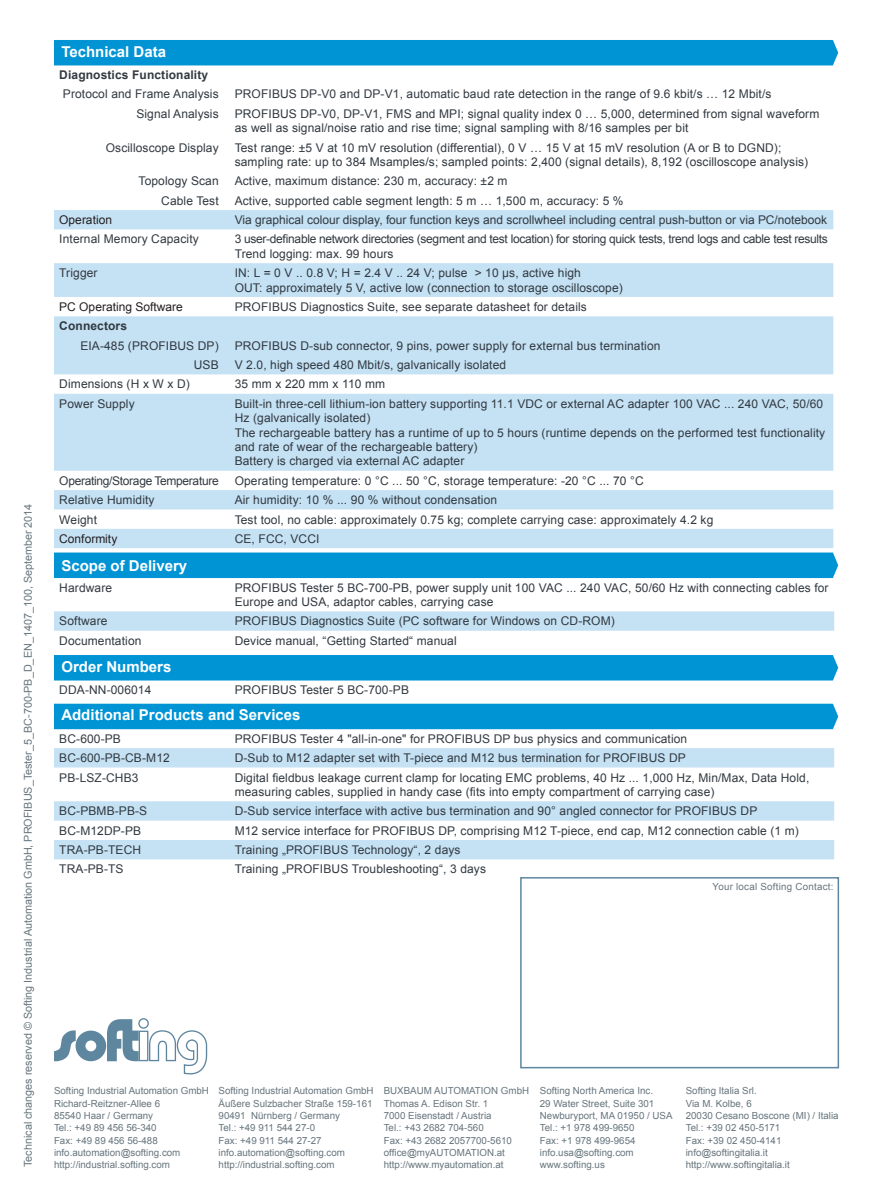
<style>
.page{position:relative;width:893px;height:1188px;background:#fff}
.page>*{position:absolute;margin:0;border:0;box-sizing:border-box;transform-origin:0 0}
.t1{font:700 15px "Arial";color:#fff}
.t2{font:12px/14.4px "Arial";letter-spacing:.01em;color:#313940}
.t3{font:12px/14.4px "Arial";letter-spacing:-.025em;color:#313940}
.t4{font:12px "Arial";color:#231f20}
.t5{font:700 12px "Arial";letter-spacing:.01em;color:#313940}
.t6{font:10.8px "Arial";color:#66757d}
.t7{font:9.75px/12.3px "Arial";color:#66757d}
.t8{font:9.75px "Arial";letter-spacing:.025em;color:#66757d}
</style>
<div class="page">
<svg style="left:54px;top:210px;width:779px;height:338px;fill:#c5e1f4"></svg>
<svg style="left:54px;top:748px;width:780px;height:111px;fill:#cde5f5"></svg>
<div style="left:54px;top:40px;width:784px;height:25px;background:#0094d5"></div>
<div style="left:54px;top:655px;width:784px;height:26px;background:#0094d5"></div>
<div style="left:54px;top:704px;width:784px;height:25px;background:#0094d5"></div>
<svg style="left:54px;top:611px;width:780px;height:20px;background:#c6e1f4"></svg>
<div style="left:54px;top:553px;width:784px;height:25px;background:#0094d5"></div>
<div style="left:520px;top:877px;width:319px;height:191px;background:#fff;border:2px solid #5e869f"></div>
<div style="left:138px;top:1018px;width:11px;height:11px;border:1px solid #5e869f;border-radius:50%"></div>
<svg style="left:54px;top:1019px;width:153px;height:55px"></svg>
<p class="t6" style="left:21px;top:1167px;width:665px;rotate:-90deg">Technical changes reserved © Softing Industrial Automation GmbH, PROFIBUS_Tester_5_BC-700-PB_D_EN_1407_100, September 2014</p>
<p class="t1" style="left:61px;top:41px;width:106px">Technical Data</p>
<p class="t5" style="left:59px;top:67px;width:150px">Diagnostics Functionality</p>
<p class="t2" style="left:63px;top:87px;width:157px">Protocol and Frame Analysis</p>
<p class="t2" style="left:235px;top:87px;width:538px">PROFIBUS DP-V0 and DP-V1, automatic baud rate detection in the range of 9.6 kbit/s … 12 Mbit/s</p>
<p class="t2" style="left:136px;top:107px;width:84px">Signal Analysis</p>
<p class="t2" style="left:235px;top:107px;width:586px">PROFIBUS DP-V0, DP-V1, FMS and MPI; signal quality index 0 … 5,000, determined from signal waveform as well as signal/noise ratio and rise time; signal sampling with 8/16 samples per bit</p>
<p class="t2" style="left:106px;top:140px;width:114px">Oscilloscope Display</p>
<p class="t2" style="left:235px;top:140px;width:575px">Test range: ±5 V at 10 mV resolution (differential), 0 V … 15 V at 15 mV resolution (A or B to DGND); sampling rate: up to 384 Msamples/s; sampled points: 2,400 (signal details), 8,192 (oscilloscope analysis)</p>
<p class="t2" style="left:139px;top:174px;width:82px">Topology Scan</p>
<p class="t2" style="left:235px;top:174px;width:274px">Active, maximum distance: 230 m, accuracy: ±2 m</p>
<p class="t2" style="left:161px;top:193px;width:59px">Cable Test</p>
<p class="t2" style="left:235px;top:193px;width:390px">Active, supported cable segment length: 5 m … 1,500 m, accuracy: 5 %</p>
<p class="t4" style="left:59px;top:212px;width:54px">Operation</p>
<p class="t2" style="left:235px;top:213px;width:594px">Via graphical colour display, four function keys and scrollwheel including central push-button or via PC/notebook</p>
<p class="t2" style="left:59px;top:232px;width:141px">Internal Memory Capacity</p>
<p class="t3" style="left:235px;top:232px;width:595px">3 user-definable network directories (segment and test location) for storing quick tests, trend logs and cable test results<br>Trend logging: max. 99 hours</p>
<p class="t2" style="left:59px;top:266px;width:40px">Trigger</p>
<p class="t2" style="left:235px;top:266px;width:390px">IN: L = 0 V .. 0.8 V; H = 2.4 V .. 24 V; pulse &gt; 10 μs, active high<br>OUT: approximately 5 V, active low (connection to storage oscilloscope)</p>
<p class="t4" style="left:59px;top:299px;width:125px">PC Operating Software</p>
<p class="t2" style="left:235px;top:300px;width:354px">PROFIBUS Diagnostics Suite, see separate datasheet for details</p>
<p class="t5" style="left:59px;top:318px;width:69px">Connectors</p>
<p class="t2" style="left:80px;top:338px;width:140px">EIA-485 (PROFIBUS DP)</p>
<p class="t2" style="left:235px;top:338px;width:427px">PROFIBUS D-sub connector, 9 pins, power supply for external bus termination</p>
<p class="t2" style="left:194px;top:358px;width:26px">USB</p>
<p class="t2" style="left:235px;top:358px;width:273px">V 2.0, high speed 480 Mbit/s, galvanically isolated</p>
<p class="t2" style="left:59px;top:377px;width:132px">Dimensions (H x W x D)</p>
<p class="t2" style="left:235px;top:377px;width:152px">35 mm x 220 mm x 110 mm</p>
<p class="t2" style="left:59px;top:397px;width:77px">Power Supply</p>
<p class="t2" style="left:235px;top:397px;width:592px">Built-in three-cell lithium-ion battery supporting 11.1 VDC or external AC adapter 100 VAC ... 240 VAC, 50/60<br>Hz (galvanically isolated)<br>The rechargeable battery has a runtime of up to 5 hours (runtime depends on the performed test functionality and rate of wear of the rechargeable battery)<br>Battery is charged via external AC adapter</p>
<p class="t3" style="left:59px;top:474px;width:161px">Operating/Storage Temperature</p>
<p class="t2" style="left:235px;top:474px;width:411px">Operating temperature: 0 °C ... 50 °C, storage temperature: -20 °C ... 70 °C</p>
<p class="t2" style="left:59px;top:493px;width:97px">Relative Humidity</p>
<p class="t2" style="left:235px;top:493px;width:264px">Air humidity: 10 % ... 90 % without condensation</p>
<p class="t2" style="left:59px;top:512px;width:39px">Weight</p>
<p class="t2" style="left:235px;top:512px;width:480px">Test tool, no cable: approximately 0.75 kg; complete carrying case: approximately 4.2 kg</p>
<p class="t4" style="left:59px;top:531px;width:60px">Conformity</p>
<p class="t2" style="left:235px;top:532px;width:86px">CE, FCC, VCCI</p>
<p class="t1" style="left:61px;top:556px;width:127px">Scope of Delivery</p>
<p class="t2" style="left:59px;top:580px;width:54px">Hardware</p>
<p class="t2" style="left:235px;top:580px;width:595px">PROFIBUS Tester 5 BC-700-PB, power supply unit 100 VAC ... 240 VAC, 50/60 Hz with connecting cables for<br>Europe and USA, adaptor cables, carrying case</p>
<p class="t2" style="left:59px;top:614px;width:50px">Software</p>
<p class="t2" style="left:235px;top:614px;width:382px">PROFIBUS Diagnostics Suite (PC software for Windows on CD-ROM)</p>
<p class="t2" style="left:59px;top:634px;width:84px">Documentation</p>
<p class="t2" style="left:235px;top:634px;width:223px">Device manual, “Getting Started“ manual</p>
<p class="t1" style="left:61px;top:657px;width:112px">Order Numbers</p>
<p class="t1" style="left:61px;top:705px;width:241px">Additional Products and Services</p>
<p class="t2" style="left:59px;top:683px;width:94px">DDA-NN-006014</p>
<p class="t2" style="left:235px;top:683px;width:176px">PROFIBUS Tester 5 BC-700-PB</p>
<p class="t2" style="left:59px;top:732px;width:63px">BC-600-PB</p>
<p class="t2" style="left:235px;top:732px;width:454px">PROFIBUS Tester 4 "all-in-one" for PROFIBUS DP bus physics and communication</p>
<p class="t2" style="left:59px;top:751px;width:112px">BC-600-PB-CB-M12</p>
<p class="t2" style="left:235px;top:751px;width:453px">D-Sub to M12 adapter set with T-piece and M12 bus termination for PROFIBUS DP</p>
<p class="t2" style="left:59px;top:770px;width:81px">PB-LSZ-CHB3</p>
<p class="t2" style="left:235px;top:770px;width:576px">Digital fieldbus leakage current clamp for locating EMC problems, 40 Hz ... 1,000 Hz, Min/Max, Data Hold, measuring cables, supplied in handy case (fits into empty compartment of carrying case)</p>
<p class="t2" style="left:59px;top:804px;width:89px">BC-PBMB-PB-S</p>
<p class="t2" style="left:235px;top:804px;width:524px">D-Sub service interface with active bus termination and 90° angled connector for PROFIBUS DP</p>
<p class="t2" style="left:59px;top:823px;width:83px">BC-M12DP-PB</p>
<p class="t2" style="left:235px;top:823px;width:566px">M12 service interface for PROFIBUS DP, comprising M12 T-piece, end cap, M12 connection cable (1 m)</p>
<p class="t2" style="left:59px;top:843px;width:83px">TRA-PB-TECH</p>
<p class="t2" style="left:235px;top:843px;width:227px">Training „PROFIBUS Technology“, 2 days</p>
<p class="t2" style="left:59px;top:862px;width:66px">TRA-PB-TS</p>
<p class="t2" style="left:235px;top:862px;width:253px">Training „PROFIBUS Troubleshooting“, 3 days</p>
<p class="t8" style="left:713px;top:881px;width:122px">Your local Softing Contact:</p>
<p class="t7" style="left:54px;top:1085px;width:156px">Softing Industrial Automation GmbH<br>Richard-Reitzner-Allee 6<br>85540 Haar / Germany<br>Tel.: +49 89 456 56-340<br>Fax: +49 89 456 56-488 info.automation@softing.com http://industrial.softing.com</p>
<p class="t7" style="left:219px;top:1085px;width:156px">Softing Industrial Automation GmbH<br>Äußere Sulzbacher Straße 159-161<br>90491 Nürnberg / Germany<br>Tel.: +49 911 544 27-0<br>Fax: +49 911 544 27-27 info.automation@softing.com http://industrial.softing.com</p>
<p class="t7" style="left:540px;top:1085px;width:134px">Softing North America Inc.<br>29 Water Street, Suite 301<br>Newburyport, MA 01950 / USA<br>Tel.: +1 978 499-9650<br>Fax: +1 978 499-9654 info.usa@softing.com www.softing.us</p>
<p class="t7" style="left:686px;top:1085px;width:154px">Softing Italia Srl.<br>Via M. Kolbe, 6<br>20030 Cesano Boscone (MI) / Italia<br>Tel.: +39 02 450-5171<br>Fax: +39 02 450-4141 info@softingitalia.it http://www.softingitalia.it</p>
<p class="t7" style="left:384px;top:1085px;width:147px">BUXBAUM AUTOMATION GmbH<br>Thomas A. Edison Str. 1<br>7000 Eisenstadt / Austria<br>Tel.: +43 2682 704-560<br>Fax: +43 2682 2057700-5610 office@myAUTOMATION.at</p>
<p class="t7" style="left:384px;top:1159px;width:121px">http://www.myautomation.at</p>
</div>
